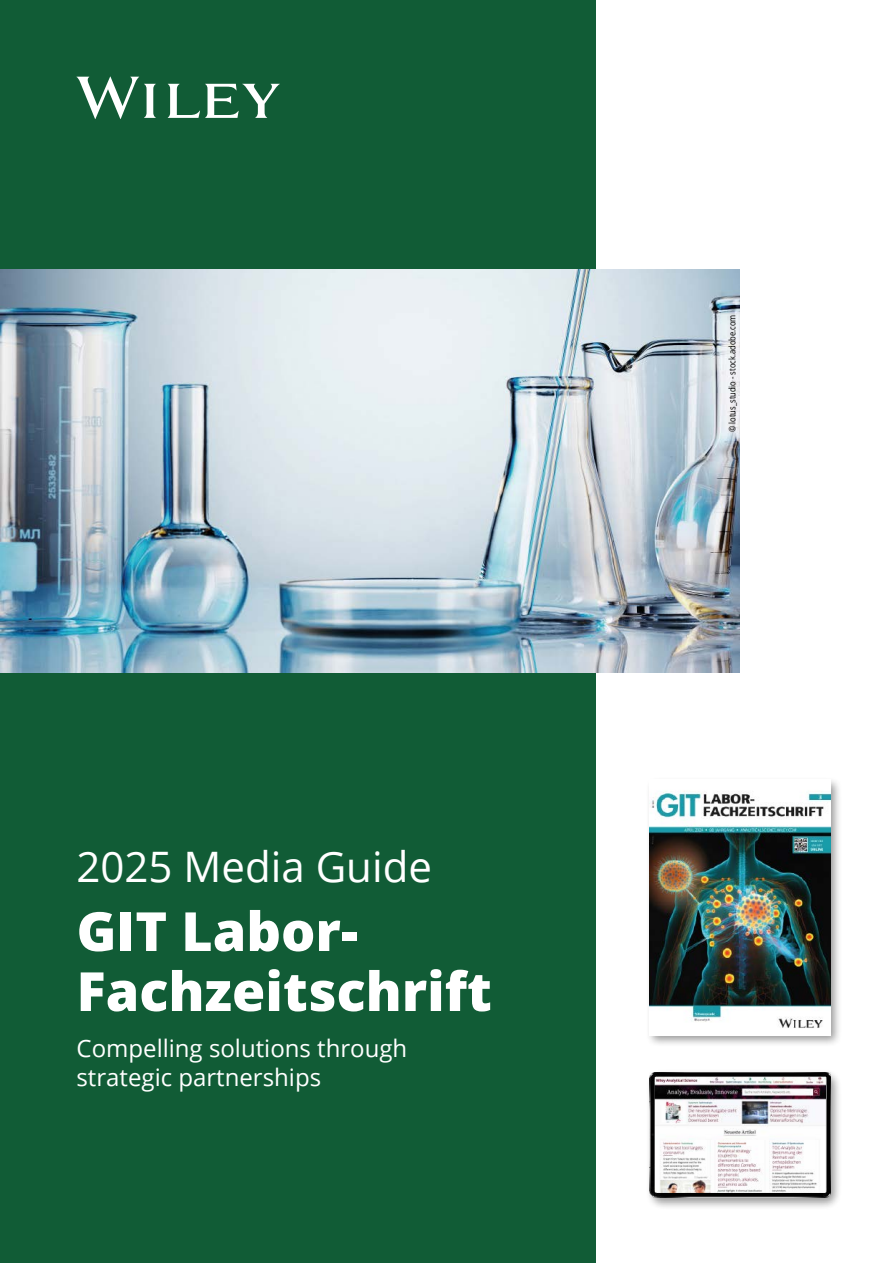
<style>
.page{position:relative;width:893px;height:1263px;background:#fff}
.page>*{position:absolute;margin:0;border:0;box-sizing:border-box;transform-origin:0 0}
.t1{font:800 54px/60px "Open Sans";color:#fff}
.t2{font:42px "Open Sans";color:#fff}
.t3{font:24px/28.8px "Open Sans";color:#fff}
.t4{font:9px "Open Sans";color:#000;scale:.84 1}
</style>
<div class="page">
<div style="left:0;top:0;width:595px;height:1263px;background:#115c36"></div>
<svg style="left:77px;top:77px;width:203px;height:42px"></svg>
<img style="left:0;top:269px;width:740px;height:404px">
<div style="left:646px;top:776px;width:197px;height:271px;background:#000;opacity:.4"></div>
<img style="left:650px;top:780px;width:180px;height:255px">
<div style="left:646px;top:1068px;width:197px;height:142px;background:#000;opacity:.4"></div>
<img style="left:650px;top:1072px;width:180px;height:125px">
<h2 class="t2" style="left:77px;top:838px;width:357px">2025 Media Guide</h2>
<h1 class="t1" style="left:77px;top:898px;width:417px">GIT Labor-<br>Fachzeitschrift</h1>
<p class="t3" style="left:77px;top:1033px;width:332px">Compelling solutions through strategic partnerships</p>
<p class="t4" style="left:726px;top:432px;width:141px;rotate:-90deg">© lotus_studio - stock.adobe.com</p>
</div>
